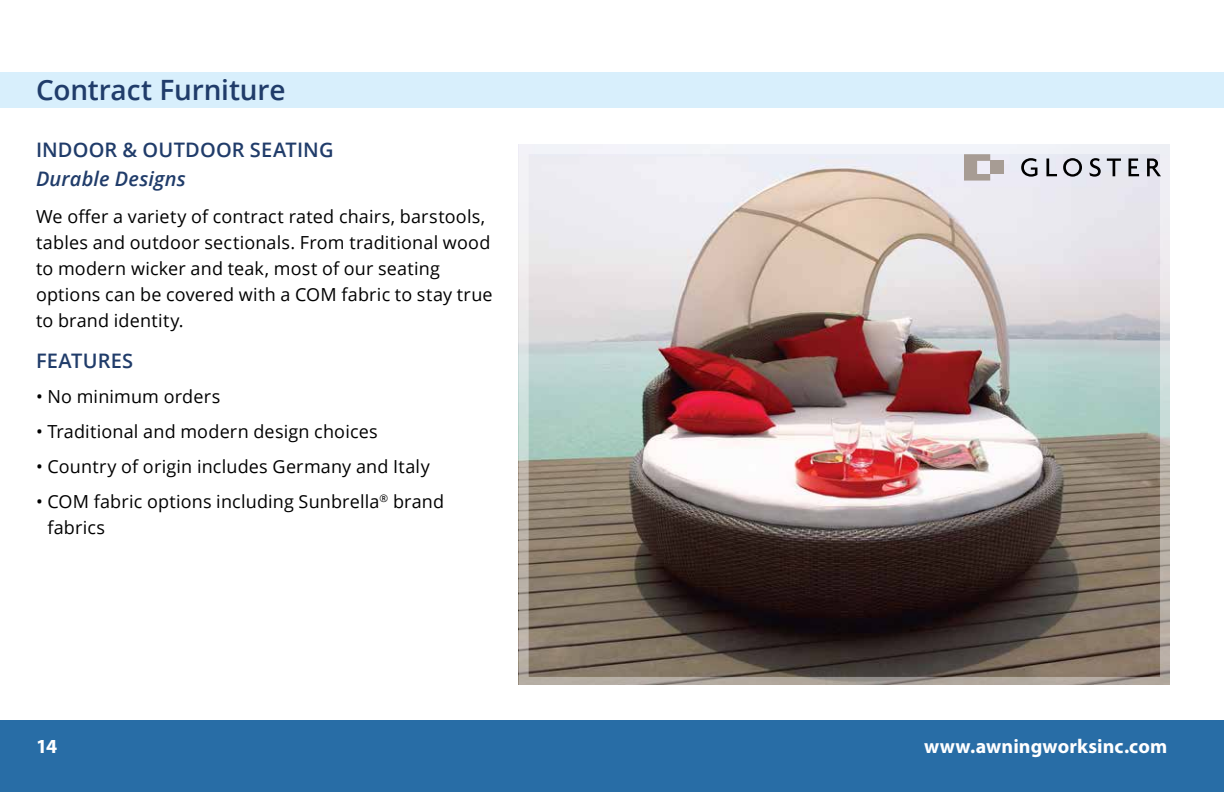
<style>
.page{position:relative;width:1224px;height:792px;background:#fff}
.page>*{position:absolute;margin:0;border:0;box-sizing:border-box;transform-origin:0 0}
.t1{font:600 28px "Open Sans";letter-spacing:-.005em;color:#203c6a}
.t2{font:600 20px "Open Sans";letter-spacing:.01em;color:#203c6a}
.t3{font:700 20px "Myriad Pro";letter-spacing:.005em;color:#fff}
.t4{font:italic 600 20px "Open Sans";letter-spacing:.01em;color:#203c6a}
.t5{font:18px/26px "Open Sans";letter-spacing:.01em;color:#000}
</style>
<div class="page">
<div style="left:0;top:720px;width:1224px;height:72px;background:#286da6"></div>
<div style="left:0;top:72px;width:1224px;height:36px;background:#d8effc"></div>
<img style="left:530px;top:155px;width:629px;height:521px">
<div style="left:519px;top:144px;width:651px;height:543px;border:10px solid #fff"></div>
<svg style="left:964px;top:154px;width:26px;height:27px"></svg>
<div style="left:990px;top:161px;width:13px;height:13px;background:#a79c94"></div>
<svg style="left:1021px;top:158px;width:16px;height:19px"></svg>
<svg style="left:1046px;top:159px;width:11px;height:17px"></svg>
<svg style="left:1063px;top:158px;width:19px;height:19px"></svg>
<svg style="left:1089px;top:158px;width:12px;height:19px"></svg>
<svg style="left:1107px;top:159px;width:14px;height:17px"></svg>
<svg style="left:1129px;top:159px;width:10px;height:17px"></svg>
<svg style="left:1147px;top:159px;width:14px;height:17px"></svg>
<h1 class="t1" style="left:36px;top:71px;width:251px">Contract Furniture</h1>
<p class="t2" style="left:36px;top:136px;width:299px">INDOOR &amp; OUTDOOR SEATING</p>
<p class="t4" style="left:36px;top:165px;width:151px">Durable Designs</p>
<p class="t5" style="left:36px;top:203px;width:458px">We offer a variety of contract rated chairs, barstools, tables and outdoor sectionals. From traditional wood to modern wicker and teak, most of our seating options can be covered with a COM fabric to stay true to brand identity.</p>
<p class="t2" style="left:36px;top:347px;width:99px">FEATURES</p>
<p class="t5" style="left:36px;top:383px;width:186px">• No minimum orders</p>
<p class="t5" style="left:36px;top:418px;width:343px">• Traditional and modern design choices</p>
<p class="t5" style="left:36px;top:453px;width:395px">• Country of origin includes Germany and Italy</p>
<p class="t5" style="left:47px;top:488px;width:398px;text-indent:-11px">• COM fabric options including Sunbrella<sup>®</sup> brand fabrics</p>
<p class="t3" style="left:36px;top:733px;width:23px">14</p>
<p class="t3" style="left:924px;top:733px;width:245px">www.awningworksinc.com</p>
</div>
